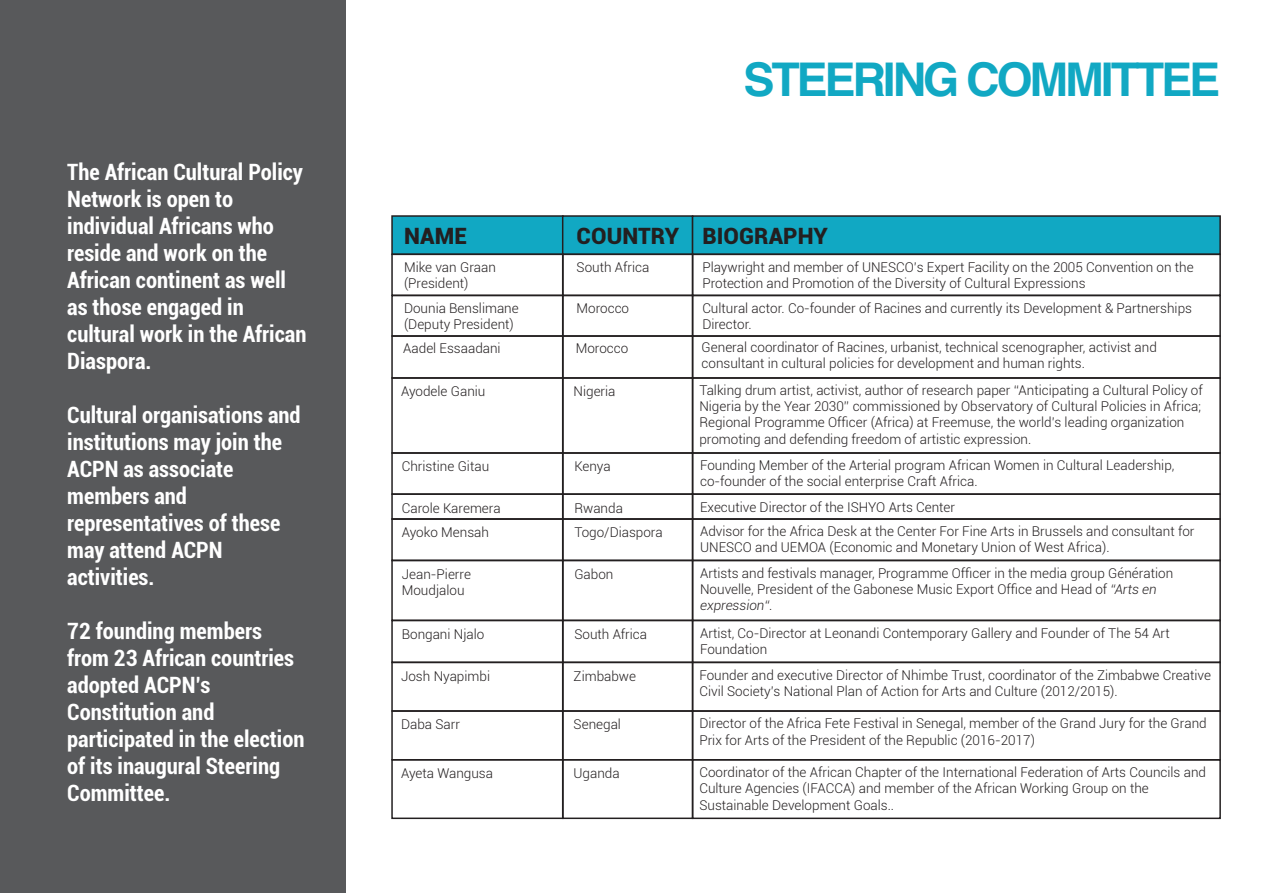
<style>
.page{position:relative;width:1263px;height:893px;background:#fff}
.page>*{position:absolute;margin:0;border:0;box-sizing:border-box;transform-origin:0 0}
.t1{font:700 46.5px "Helvetica";letter-spacing:-.065em;color:#11a8c3}
.t2{font:700 condensed 22.5px/27px "Roboto";color:#fff}
.t3{font:900 22.5px "Roboto";letter-spacing:.005em;color:#231f20}
.t4{font:300 13.5px/16.2px "Roboto";color:#231f20}
.s1{font-style:italic}
</style>
<div class="page">
<div style="left:0;top:0;width:345px;height:893px;background:#58595b"></div>
<div style="left:391px;top:215px;width:173px;height:40px;background:#11a8c3;border:2px solid #231f20"></div>
<div style="left:562px;top:215px;width:131px;height:40px;background:#11a8c3;border:2px solid #231f20"></div>
<div style="left:692px;top:215px;width:529px;height:40px;background:#11a8c3;border:2px solid #231f20"></div>
<div style="left:391px;top:253px;width:173px;height:43px;border:2px solid #231f20"></div>
<div style="left:562px;top:253px;width:131px;height:43px;border:2px solid #231f20"></div>
<div style="left:692px;top:253px;width:529px;height:43px;border:2px solid #231f20"></div>
<div style="left:391px;top:295px;width:173px;height:42px;border:2px solid #231f20"></div>
<div style="left:562px;top:295px;width:131px;height:42px;border:2px solid #231f20"></div>
<div style="left:692px;top:295px;width:529px;height:42px;border:2px solid #231f20"></div>
<div style="left:391px;top:335px;width:173px;height:44px;border:2px solid #231f20"></div>
<div style="left:562px;top:335px;width:131px;height:44px;border:2px solid #231f20"></div>
<div style="left:692px;top:335px;width:529px;height:44px;border:2px solid #231f20"></div>
<div style="left:391px;top:377px;width:173px;height:77px;border:2px solid #231f20"></div>
<div style="left:562px;top:377px;width:131px;height:77px;border:2px solid #231f20"></div>
<div style="left:692px;top:377px;width:529px;height:77px;border:2px solid #231f20"></div>
<div style="left:391px;top:452px;width:173px;height:43px;border:2px solid #231f20"></div>
<div style="left:562px;top:452px;width:131px;height:43px;border:2px solid #231f20"></div>
<div style="left:692px;top:452px;width:529px;height:43px;border:2px solid #231f20"></div>
<div style="left:391px;top:493px;width:173px;height:27px;border:2px solid #231f20"></div>
<div style="left:562px;top:493px;width:131px;height:27px;border:2px solid #231f20"></div>
<div style="left:692px;top:493px;width:529px;height:27px;border:2px solid #231f20"></div>
<div style="left:391px;top:518px;width:173px;height:43px;border:2px solid #231f20"></div>
<div style="left:562px;top:518px;width:131px;height:43px;border:2px solid #231f20"></div>
<div style="left:692px;top:518px;width:529px;height:43px;border:2px solid #231f20"></div>
<div style="left:391px;top:560px;width:173px;height:61px;border:2px solid #231f20"></div>
<div style="left:562px;top:560px;width:131px;height:61px;border:2px solid #231f20"></div>
<div style="left:692px;top:560px;width:529px;height:61px;border:2px solid #231f20"></div>
<div style="left:391px;top:620px;width:173px;height:43px;border:2px solid #231f20"></div>
<div style="left:562px;top:620px;width:131px;height:43px;border:2px solid #231f20"></div>
<div style="left:692px;top:620px;width:529px;height:43px;border:2px solid #231f20"></div>
<div style="left:391px;top:661px;width:173px;height:51px;border:2px solid #231f20"></div>
<div style="left:562px;top:661px;width:131px;height:51px;border:2px solid #231f20"></div>
<div style="left:692px;top:661px;width:529px;height:51px;border:2px solid #231f20"></div>
<div style="left:391px;top:710px;width:173px;height:50px;border:2px solid #231f20"></div>
<div style="left:562px;top:710px;width:131px;height:50px;border:2px solid #231f20"></div>
<div style="left:692px;top:710px;width:529px;height:50px;border:2px solid #231f20"></div>
<div style="left:391px;top:759px;width:173px;height:60px;border:2px solid #231f20"></div>
<div style="left:562px;top:759px;width:131px;height:60px;border:2px solid #231f20"></div>
<div style="left:692px;top:759px;width:529px;height:60px;border:2px solid #231f20"></div>
<h2 class="t2" style="left:67px;top:158px;width:241px">The African Cultural Policy<br>Network is open to individual Africans who reside and work on the<br>African continent as well as those engaged in cultural work in the African<br>Diaspora.</h2>
<h2 class="t2" style="left:67px;top:401px;width:235px">Cultural organisations and institutions may join the<br>ACPN as associate members and representatives of these may attend ACPN activities.</h2>
<h2 class="t2" style="left:67px;top:617px;width:239px">72 founding members from 23 African countries adopted ACPN’s<br>Constitution and participated in the election of its inaugural Steering<br>Committee.</h2>
<h1 class="t1" style="left:743px;top:42px;width:478px">STEERING COMMITTEE</h1>
<h2 class="t3" style="left:404px;top:220px;width:64px">NAME</h2>
<h2 class="t3" style="left:577px;top:220px;width:253px">COUNTRY BIOGRAPHY</h2>
<p class="t4" style="left:404px;top:259px;width:93px">Mike van Graan (President)</p>
<p class="t4" style="left:576px;top:259px;width:74px">South Africa</p>
<p class="t4" style="left:702px;top:259px;width:493px">Playwright and member of UNESCO’s Expert Facility on the 2005 Convention on the<br>Protection and Promotion of the Diversity of Cultural Expressions</p>
<p class="t4" style="left:404px;top:300px;width:116px">Dounia Benslimane (Deputy President)</p>
<p class="t4" style="left:576px;top:300px;width:54px">Morocco</p>
<p class="t4" style="left:702px;top:300px;width:491px">Cultural actor. Co-founder of Racines and currently its Development &amp; Partnerships<br>Director.</p>
<p class="t4" style="left:403px;top:340px;width:99px">Aadel Essaadani</p>
<p class="t4" style="left:576px;top:340px;width:54px">Morocco</p>
<p class="t4" style="left:702px;top:339px;width:457px">General coordinator of Racines, urbanist, technical scenographer, activist and consultant in cultural policies for development and human rights.</p>
<p class="t4" style="left:401px;top:383px;width:86px">Ayodele Ganiu</p>
<p class="t4" style="left:574px;top:383px;width:43px">Nigeria</p>
<p class="t4" style="left:699px;top:382px;width:505px">Talking drum artist, activist, author of research paper ‘‘Anticipating a Cultural Policy of Nigeria by the Year 2030’’ commissioned by Observatory of Cultural Policies in Africa; Regional Programme Officer (Africa) at Freemuse, the world’s leading organization promoting and defending freedom of artistic expression.</p>
<p class="t4" style="left:402px;top:458px;width:89px">Christine Gitau</p>
<p class="t4" style="left:574px;top:458px;width:38px">Kenya</p>
<p class="t4" style="left:700px;top:456px;width:476px">Founding Member of the Arterial program African Women in Cultural Leadership, co-founder of the social enterprise Craft Africa.</p>
<p class="t4" style="left:402px;top:499px;width:100px">Carole Karemera</p>
<p class="t4" style="left:574px;top:499px;width:50px">Rwanda</p>
<p class="t4" style="left:700px;top:498px;width:257px">Executive Director of the ISHYO Arts Center</p>
<p class="t4" style="left:402px;top:524px;width:89px">Ayoko Mensah</p>
<p class="t4" style="left:574px;top:524px;width:90px">Togo/Diaspora</p>
<p class="t4" style="left:700px;top:523px;width:496px">Advisor for the Africa Desk at the Center For Fine Arts in Brussels and consultant for<br>UNESCO and UEMOA (Economic and Monetary Union of West Africa).</p>
<p class="t4" style="left:402px;top:565px;width:71px">Jean-Pierre<br>Moudjalou</p>
<p class="t4" style="left:574px;top:565px;width:41px">Gabon</p>
<p class="t4" style="left:700px;top:564px;width:475px">Artists and festivals manager, Programme Officer in the media group Génération<br>Nouvelle, President of the Gabonese Music Export Office and Head of <span class="s1">“Arts en expression“</span>.</p>
<p class="t4" style="left:402px;top:626px;width:84px">Bongani Njalo</p>
<p class="t4" style="left:574px;top:626px;width:74px">South Africa</p>
<p class="t4" style="left:700px;top:625px;width:471px">Artist, Co-Director at Leonandi Contemporary Gallery and Founder of The 54 Art<br>Foundation</p>
<p class="t4" style="left:401px;top:667px;width:91px">Josh Nyapimbi</p>
<p class="t4" style="left:574px;top:667px;width:64px">Zimbabwe</p>
<p class="t4" style="left:699px;top:666px;width:513px">Founder and executive Director of Nhimbe Trust, coordinator of the Zimbabwe Creative<br>Civil Society’s National Plan of Action for Arts and Culture (2012/2015).</p>
<p class="t4" style="left:401px;top:716px;width:61px">Daba Sarr</p>
<p class="t4" style="left:574px;top:716px;width:49px">Senegal</p>
<p class="t4" style="left:699px;top:715px;width:509px">Director of the Africa Fete Festival in Senegal, member of the Grand Jury for the Grand<br>Prix for Arts of the President of the Republic (2016-2017)</p>
<p class="t4" style="left:401px;top:765px;width:93px">Ayeta Wangusa</p>
<p class="t4" style="left:574px;top:765px;width:48px">Uganda</p>
<p class="t4" style="left:699px;top:764px;width:508px">Coordinator of the African Chapter of the International Federation of Arts Councils and<br>Culture Agencies (IFACCA) and member of the African Working Group on the<br>Sustainable Development Goals..</p>
</div>
